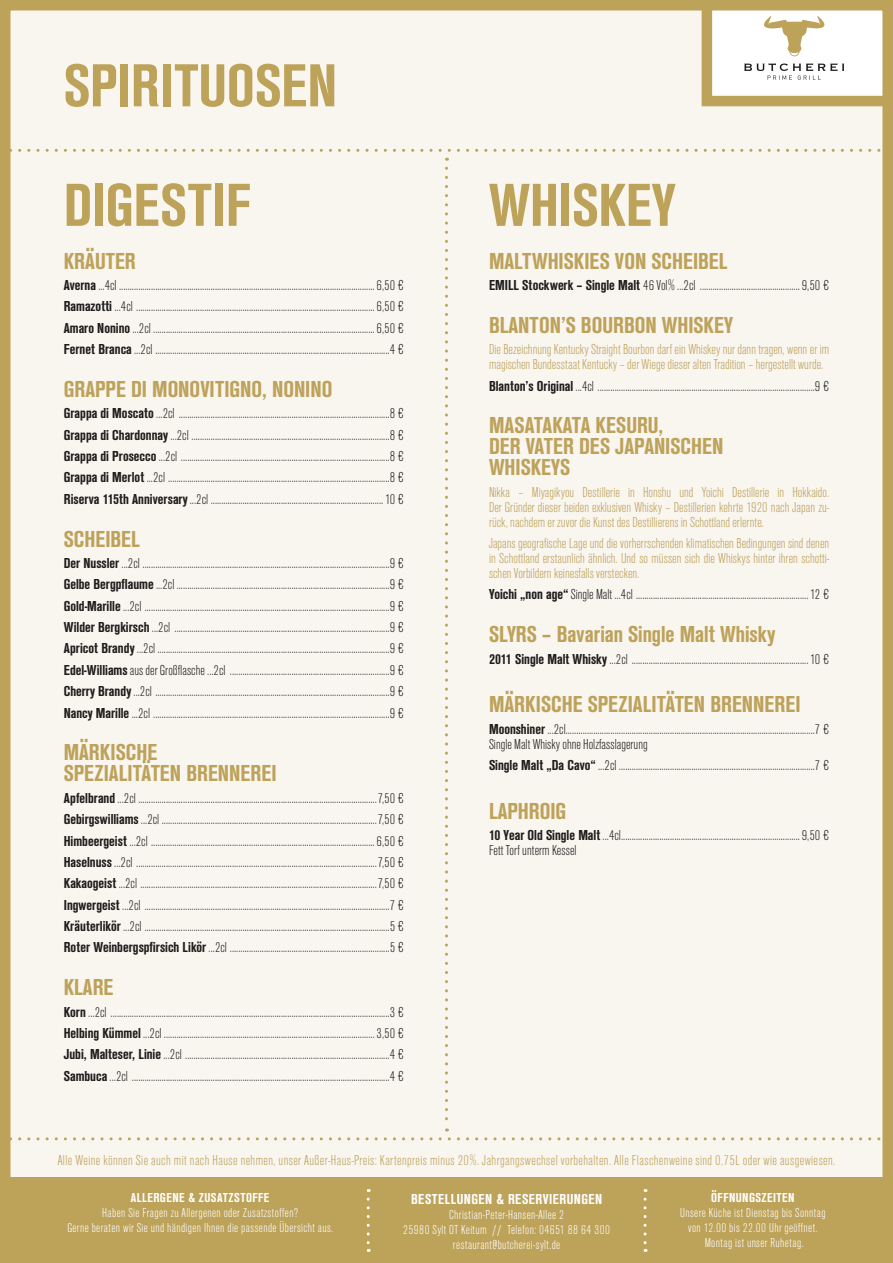
<style>
.page{position:relative;width:893px;height:1263px;background:#fff}
.page>*{position:absolute;margin:0;border:0;box-sizing:border-box;transform-origin:0 0}
.t1{font:700 condensed 63px/119.6px "Ancona";color:#bda25a}
.t2{font:700 condensed 24px/21px "Ancona";color:#bda25a}
.t3{font:300 condensed 15px/21.3px "Ancona";color:#1d1d1b;text-align:justify}
.t4{font:300 condensed 15px/15px "Ancona";letter-spacing:.01em;color:#bda25a;text-align:justify}
.t5{font:700 condensed 15px "Ancona";letter-spacing:.03em;color:#fff}
.t6{font:300 condensed 13.5px/15px "Ancona";letter-spacing:.03em;color:#fff;text-align:center}
.t7{font:700 condensed 13.5px "Ancona";letter-spacing:.03em;color:#fff}
.s1{font-weight:700}
</style>
<div class="page">
<div style="left:5px;top:5px;width:883px;height:1253px;background:#f9f5ef"></div>
<div style="left:0;top:0;width:893px;height:1263px;border:10px solid #bda25a"></div>
<div style="left:707px;top:5px;width:181px;height:96px;background:#fff"></div>
<div style="left:702px;top:0;width:191px;height:106px;border:10px solid #bda25a"></div>
<svg style="left:764px;top:16px;width:61px;height:40px"></svg>
<svg style="left:744px;top:63px;width:100px;height:17px"></svg>
<svg style="left:10px;top:149px;width:882px;height:3px"></svg>
<svg style="left:10px;top:1137px;width:882px;height:3px"></svg>
<svg style="left:445px;top:168px;width:3px;height:963px"></svg>
<div style="left:0;top:1178px;width:893px;height:85px;background:#bda25a"></div>
<svg style="left:367px;top:1199px;width:3px;height:53px"></svg>
<svg style="left:644px;top:1199px;width:3px;height:53px"></svg>
<h1 class="t1" style="left:64px;top:25px;width:275px">SPIRITUOSEN<br>DIGESTIF</h1>
<h2 class="t2" style="left:64px;top:250px;width:74px">KRÄUTER</h2>
<p class="t3" style="left:64px;top:275px;width:342px"><span class="s1">Averna</span> ...4cl ........................................................................................................................6,50 € <span class="s1">Ramazotti</span> ...4cl ................................................................................................................6,50 € <span class="s1">Amaro Nonino</span> ...2cl ........................................................................................................6,50 € <span class="s1">Fernet Branca</span> ...2cl ..............................................................................................................4 €</p>
<h2 class="t2" style="left:64px;top:378px;width:270px">GRAPPE DI MONOVITIGNO, NONINO</h2>
<p class="t3" style="left:64px;top:403px;width:342px"><span class="s1">Grappa di Moscato</span> ...2cl ...................................................................................................8 € <span class="s1">Grappa di Chardonnay</span> ...2cl .............................................................................................8 € <span class="s1">Grappa di Prosecco</span> ...2cl ..................................................................................................8 € <span class="s1">Grappa di Merlot</span> ...2cl ........................................................................................................8 € <span class="s1">Riserva 115th Anniversary</span> ...2cl .................................................................................10 €</p>
<h2 class="t2" style="left:64px;top:528px;width:78px">SCHEIBEL</h2>
<p class="t3" style="left:64px;top:553px;width:342px"><span class="s1">Der Nussler</span> ...2cl ....................................................................................................................9 € <span class="s1">Gelbe Bergpflaume</span> ...2cl ....................................................................................................9 € <span class="s1">Gold-Marille</span> ...2cl ...................................................................................................................9 € <span class="s1">Wilder Bergkirsch</span> ...2cl .....................................................................................................9 € <span class="s1">Apricot Brandy</span> ...2cl .............................................................................................................9 € <span class="s1">Edel-Williams</span> aus der Großflasche ...2cl ...........................................................................9 € <span class="s1">Cherry Brandy</span> ...2cl ..............................................................................................................9 € <span class="s1">Nancy Marille</span> ...2cl ...............................................................................................................9 €</p>
<h2 class="t2" style="left:64px;top:742px;width:214px">MÄRKISCHE<br>SPEZIALITÄTEN BRENNEREI</h2>
<p class="t3" style="left:64px;top:788px;width:342px"><span class="s1">Apfelbrand</span> ...2cl ................................................................................................................7,50 € <span class="s1">Gebirgswilliams</span> ...2cl .....................................................................................................7,50 € <span class="s1">Himbeergeist</span> ...2cl .........................................................................................................6,50 € <span class="s1">Haselnuss</span> ...2cl .................................................................................................................7,50 € <span class="s1">Kakaogeist</span> ...2cl ...............................................................................................................7,50 € <span class="s1">Ingwergeist</span> ...2cl ...................................................................................................................7 € <span class="s1">Kräuterlikör</span> ...2cl ...................................................................................................................5 € <span class="s1">Roter Weinbergspfirsich Likör</span> ...2cl ...........................................................................5 €</p>
<h2 class="t2" style="left:64px;top:976px;width:51px">KLARE</h2>
<p class="t3" style="left:64px;top:1001px;width:342px"><span class="s1">Korn</span> ...2cl ...................................................................................................................................3 € <span class="s1">Helbing Kümmel</span> ...2cl ...................................................................................................3,50 € <span class="s1">Jubi, Malteser, Linie</span> ...2cl ................................................................................................4 € <span class="s1">Sambuca</span> ...2cl .........................................................................................................................4 €</p>
<h1 class="t1" style="left:489px;top:145px;width:188px">WHISKEY</h1>
<h2 class="t2" style="left:489px;top:250px;width:240px">MALTWHISKIES VON SCHEIBEL</h2>
<p class="t3" style="left:489px;top:275px;width:342px"><span class="s1">EMILL Stockwerk – Single Malt</span> 46 Vol% ...2cl ...............................................9,50 €</p>
<h2 class="t2" style="left:489px;top:314px;width:245px">BLANTON’S BOURBON WHISKEY</h2>
<p class="t4" style="left:489px;top:342px;width:342px">Die Bezeichnung Kentucky Straight Bourbon darf ein Whiskey nur dann tragen, wenn er im magischen Bundesstaat Kentucky – der Wiege dieser alten Tradition – hergestellt wurde.</p>
<p class="t3" style="left:489px;top:375px;width:342px"><span class="s1">Blanton’s Original</span> ...4cl ......................................................................................................9 €</p>
<h2 class="t2" style="left:489px;top:415px;width:236px">MASATAKATA KESURU,<br>DER VATER DES JAPANISCHEN<br>WHISKEYS</h2>
<p class="t4" style="left:489px;top:485px;width:342px">Nikka – Miyagikyou Destillerie in Honshu und Yoichi Destillerie in Hokkaido.<br>Der Gründer dieser beiden exklusiven Whisky – Destillerien kehrte 1920 nach Japan zu&shy;rück, nachdem er zuvor die Kunst des Destillierens in Schottland erlernte.</p>
<p class="t4" style="left:489px;top:536px;width:342px">Japans geografische Lage und die vorherrschenden klimatischen Bedingungen sind denen in Schottland erstaunlich ähnlich. Und so müssen sich die Whiskys hinter ihren schotti&shy;schen Vorbildern keinesfalls verstecken.</p>
<p class="t3" style="left:489px;top:584px;width:342px"><span class="s1">Yoichi „non age“</span> Single Malt ...4cl .................................................................................12 €</p>
<h2 class="t2" style="left:489px;top:624px;width:288px">SLYRS – Bavarian Single Malt Whisky</h2>
<p class="t3" style="left:489px;top:648px;width:342px"><span class="s1">2011 Single Malt Whisky</span> ...2cl ...................................................................................10 €</p>
<h2 class="t2" style="left:489px;top:694px;width:313px">MÄRKISCHE SPEZIALITÄTEN BRENNEREI</h2>
<p class="t3" style="left:489px;top:722px;width:342px;line-height:15px"><span class="s1">Moonshiner</span> ...2cl.....................................................................................................................7 €<br>Single Malt Whisky ohne Holzfasslagerung</p>
<p class="t3" style="left:489px;top:755px;width:342px"><span class="s1">Single Malt „Da Cavo“</span> ...2cl ............................................................................................7 €</p>
<h2 class="t2" style="left:489px;top:800px;width:79px">LAPHROIG</h2>
<p class="t3" style="left:489px;top:828px;width:342px;line-height:15px"><span class="s1">10 Year Old Single Malt</span> ...4cl....................................................................................9,50 €<br>Fett Torf unterm Kessel</p>
<p class="t4" style="left:58px;top:1153px;width:779px">Alle Weine können Sie auch mit nach Hause nehmen, unser Außer-Haus-Preis: Kartenpreis minus 20%. Jahrgangswechsel vorbehalten. Alle Flaschenweine sind 0,75L oder wie ausgewiesen.</p>
<p class="t5" style="left:411px;top:1190px;width:193px">BESTELLUNGEN &amp; RESERVIERUNGEN</p>
<p class="t6" style="left:403px;top:1207px;width:208px">Christian-Peter-Hansen-Allee 2<br>25980 Sylt OT Keitum // Telefon: 04651 88 64 300 restaurant@butcherei-sylt.de</p>
<p class="t7" style="left:711px;top:1190px;width:85px">ÖFFNUNGSZEITEN</p>
<p class="t6" style="left:680px;top:1206px;width:147px">Unsere Küche ist Dienstag bis Sonntag von 12.00 bis 22.00 Uhr geöffnet.<br>Montag ist unser Ruhetag.</p>
<p class="t7" style="left:131px;top:1190px;width:140px">ALLERGENE &amp; ZUSATZSTOFFE</p>
<p class="t6" style="left:67px;top:1206px;width:267px">Haben Sie Fragen zu Allergenen oder Zusatzstoffen?<br>Gerne beraten wir Sie und händigen Ihnen die passende Übersicht aus.</p>
</div>
